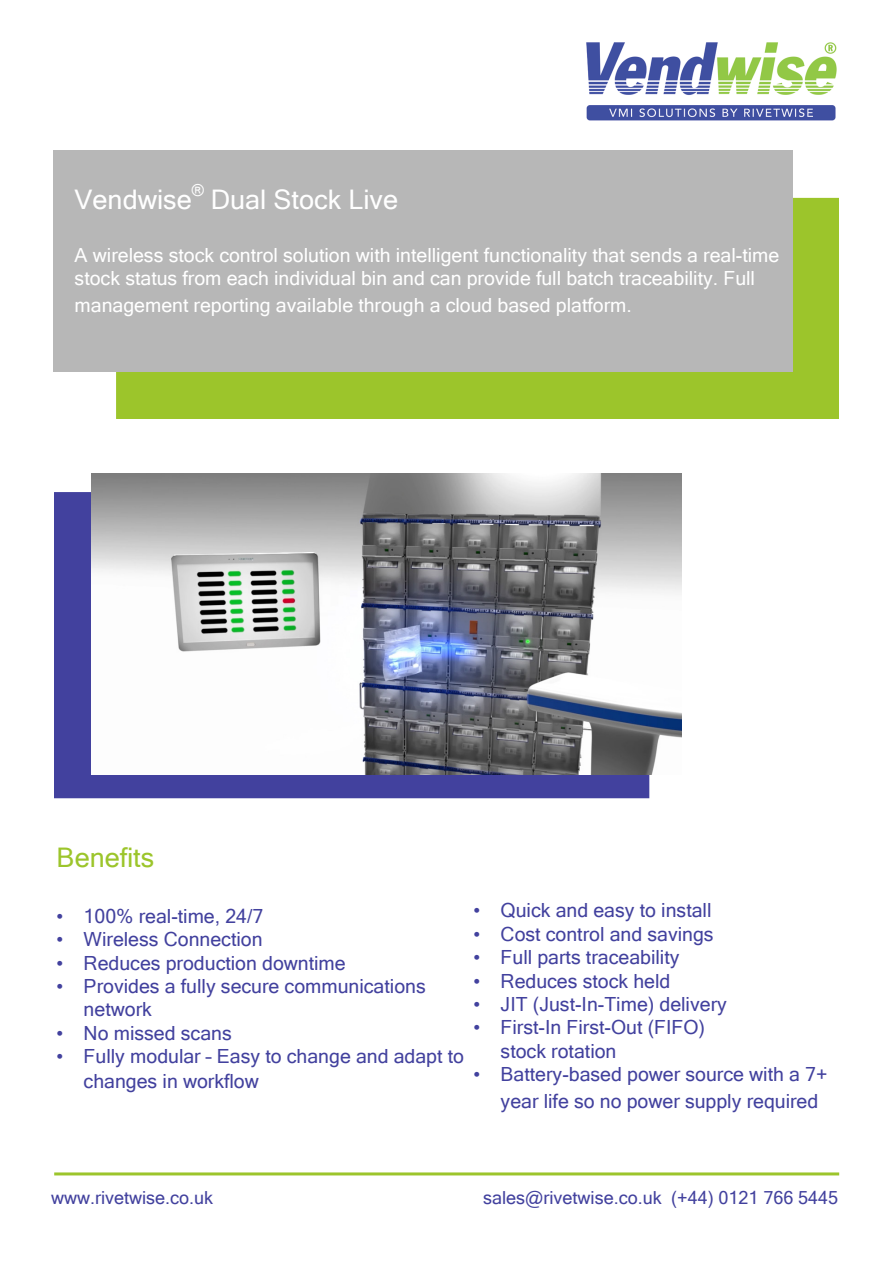
<style>
.page{position:relative;width:893px;height:1263px;background:#fff}
.page>*{position:absolute;margin:0;border:0;box-sizing:border-box;transform-origin:0 0}
.t1{font:27px "Microsoft Sans Serif";color:#fff}
.t2{font:27px "Microsoft Sans Serif";color:#9cc52b}
.t3{font:19.5px/23.4px "Microsoft Sans Serif";color:#42419e}
.t4{font:19.5px/23.4px "Microsoft Sans Serif";color:#fff}
.t5{font:18px "Microsoft Sans Serif";color:#42419e}
.t6{font:16.5px "Microsoft Sans Serif";color:#fff}
</style>
<div class="page">
<div style="left:54px;top:492px;width:595px;height:306px;background:#42419e"></div>
<img style="left:91px;top:473px;width:590px;height:301px">
<img style="left:586px;top:42px;width:251px;height:79px">
<div style="left:116px;top:198px;width:723px;height:221px;background:#9cc52b"></div>
<div style="left:53px;top:151px;width:740px;height:221px;background:#b7b7b7"></div>
<hr style="left:54px;top:1172px;width:785px;height:3px;background:#9cc52b">
<p class="t6" style="left:192px;top:179px;width:14px">®</p>
<p class="t1" style="left:211px;top:182px;width:189px">Dual Stock Live</p>
<p class="t4" style="left:75px;top:243px;width:706px">A wireless stock control solution with intelligent functionality that sends a real-time stock status from each individual bin and can provide full batch traceability. Full</p>
<p class="t4" style="left:75px;top:293px;width:559px">management reporting available through a cloud based platform.</p>
<p class="t1" style="left:75px;top:182px;width:119px">Vendwise</p>
<p class="t2" style="left:57px;top:840px;width:99px">Benefits</p>
<p class="t3" style="left:57px;top:904px;width:208px">• 100% real-time, 24/7</p>
<p class="t3" style="left:57px;top:927px;width:207px">• Wireless Connection</p>
<p class="t3" style="left:57px;top:950px;width:291px">• Reduces production downtime</p>
<p class="t3" style="left:84px;top:974px;width:344px;text-indent:-27px">• Provides a fully secure communications network</p>
<p class="t3" style="left:57px;top:1021px;width:177px">• No missed scans</p>
<p class="t3" style="left:84px;top:1043px;width:382px;line-height:25.2px;text-indent:-27px">• Fully modular – Easy to change and adapt to changes in workflow</p>
<p class="t3" style="left:474px;top:898px;width:239px">• Quick and easy to install</p>
<p class="t3" style="left:474px;top:922px;width:242px">• Cost control and savings</p>
<p class="t3" style="left:474px;top:945px;width:207px">• Full parts traceability</p>
<p class="t3" style="left:474px;top:968px;width:198px">• Reduces stock held</p>
<p class="t3" style="left:474px;top:992px;width:255px">• JIT (Just-In-Time) delivery</p>
<p class="t3" style="left:501px;top:1015px;width:206px;text-indent:-27px">• First-In First-Out (FIFO) stock rotation</p>
<p class="t3" style="left:501px;top:1060px;width:328px;line-height:27px;text-indent:-27px">• Battery-based power source with a 7+ year life so no power supply required</p>
<p class="t5" style="left:51px;top:1186px;width:164px">www.rivetwise.co.uk</p>
<p class="t5" style="left:483px;top:1186px;width:357px">sales@rivetwise.co.uk (+44) 0121 766 5445</p>
</div>
